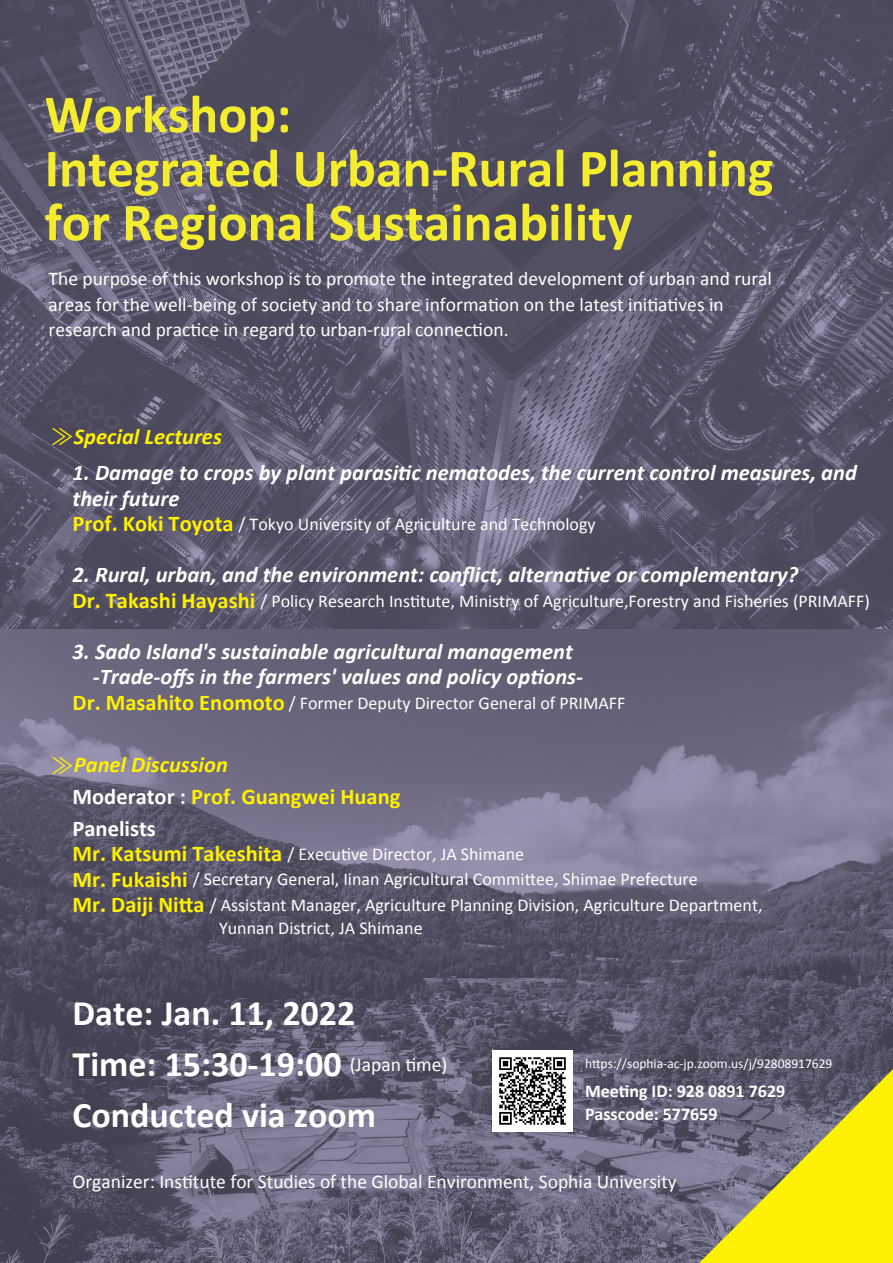
<style>
.page{position:relative;width:893px;height:1263px;background:#fff}
.page>*{position:absolute;margin:0;border:0;box-sizing:border-box;transform-origin:0 0}
.t1{font:700 54px/54px "Calibri";color:#f4ed2f}
.t2{font:700 36px/51px "Calibri";color:#fff}
.t3{font:italic 700 22.5px/25.5px "Calibri";color:#fff}
.t4{font:italic 700 22.5px "Calibri";color:#fff101}
.t5{font:700 22.5px "Calibri";color:#fff101}
.t6{font:700 22.5px "Calibri";color:#fff}
.t7{font:19.5px/25.5px "Calibri";color:#fff}
.t8{font:18px/25.5px "Calibri";color:#fff}
.t9{font:700 18px/22.5px "Calibri";color:#fff}
.t10{font:13.5px "Calibri";color:#fff}
.s1{font-family:"Koz Go Pr 6 N";font-weight:400;font-style:normal}
.s2{font-weight:700;font-size:22.5px;color:#fff101}
.s3{color:#fff}
.s4{font-weight:400;font-size:19.5px}
</style>
<div class="page">
<img style="left:0;top:0;width:893px;height:1263px">
<svg style="left:699px;top:1069px;width:194px;height:194px;background:#b5ac3f"></svg>
<img style="left:493px;top:1051px;width:80px;height:80px">
<h1 class="t1" style="left:45px;top:85px;width:730px">Workshop:<br>Integrated Urban-Rural Planning for Regional Sustainability</h1>
<p class="t7" style="left:49px;top:265px;width:725px">The purpose of this workshop is to promote the integrated development of urban and rural areas for the well-being of society and to share information on the latest initiatives in research and practice in regard to urban-rural connection.</p>
<p class="t4" style="left:51px;top:420px;width:172px"><span class="s1">≫</span>Special Lectures</p>
<p class="t3" style="left:73px;top:459px;width:786px">1. Damage to crops by plant parasitic nematodes, the current control measures, and their future</p>
<p class="t8" style="left:73px;top:511px;width:525px"><span class="s2">Prof. Koki Toyota</span> / Tokyo University of Agriculture and Technology</p>
<p class="t3" style="left:73px;top:561px;width:727px">2. Rural, urban, and the environment: conflict, alternative or complementary?</p>
<p class="t8" style="left:73px;top:587px;width:799px"><span class="s2">Dr. Takashi Hayashi</span> / Policy Research Institute, Ministry of Agriculture,Forestry and Fisheries (PRIMAFF)</p>
<p class="t3" style="left:93px;top:638px;width:492px;text-indent:-20px">3. Sado Island's sustainable agricultural management -Trade-offs in the farmers' values and policy options-</p>
<p class="t8" style="left:73px;top:689px;width:554px"><span class="s2">Dr. Masahito Enomoto</span> / Former Deputy Director General of PRIMAFF</p>
<p class="t4" style="left:51px;top:749px;width:178px"><span class="s1">≫</span>Panel Discussion</p>
<p class="t5" style="left:73px;top:780px;width:329px"><span class="s3">Moderator :</span> Prof. Guangwei Huang</p>
<p class="t6" style="left:73px;top:812px;width:85px">Panelists</p>
<p class="t8" style="left:73px;top:840px;width:691px"><span class="s2">Mr. Katsumi Takeshita</span> / Executive Director, JA Shimane<br><span class="s2">Mr. Fukaishi</span> / Secretary General, Iinan Agricultural Committee, Shimae Prefecture<br><span class="s2">Mr. Daiji Nitta</span> / Assistant Manager, Agriculture Planning Division, Agriculture Department,</p>
<p class="t8" style="left:219px;top:915px;width:205px">Yunnan District, JA Shimane</p>
<h2 class="t2" style="left:73px;top:986px;width:376px">Date: Jan. 11, 2022<br>Time: 15:30-19:00 <span class="s4">(Japan time)<br></span>Conducted via zoom</h2>
<p class="t10" style="left:585px;top:1054px;width:249px">https://sophia-ac-jp.zoom.us/j/92808917629</p>
<p class="t9" style="left:585px;top:1079px;width:202px">Meeting ID: 928 0891 7629<br>Passcode: 577659</p>
<p class="t7" style="left:73px;top:1168px;width:606px">Organizer: Institute for Studies of the Global Environment, Sophia University</p>
</div>
